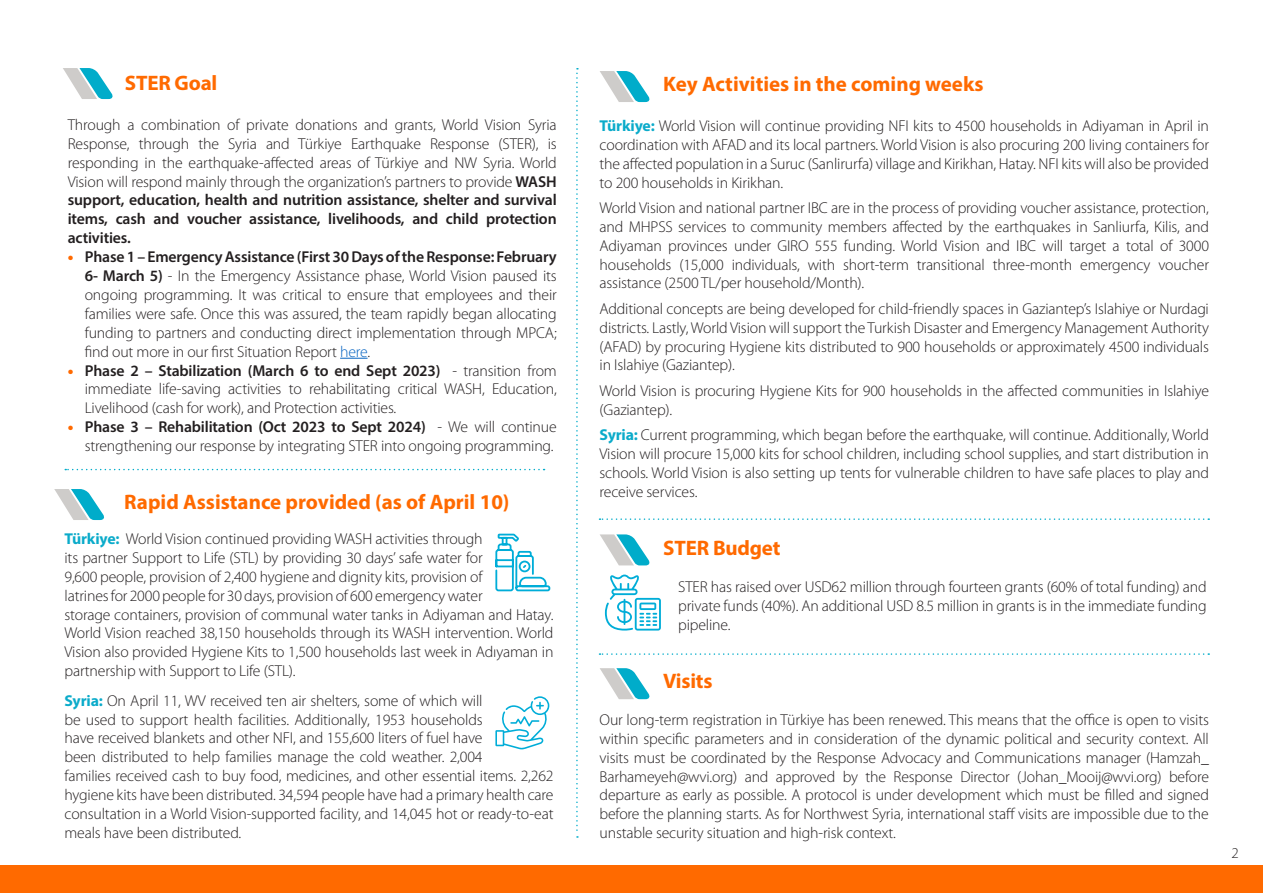
<style>
.page{position:relative;width:1263px;height:893px;background:#fff}
.page>*{position:absolute;margin:0;border:0;box-sizing:border-box;transform-origin:0 0}
.t1{font:700 21px "Myriad Pro";color:#ff6a00}
.t2{font:300 15.75px/18.9px "Myriad Pro";letter-spacing:-.01em;color:#231f20;text-align:justify}
.t3{font:300 15px "Myriad Pro";color:#231f20}
.s1{font-weight:600}
.s2{font-weight:900;color:#ff6a00}
.s3{color:#0563c1}
.s4{font-weight:700;color:#0babca}
</style>
<div class="page">
<div style="left:0;top:866px;width:1263px;height:27px;background:#ff6a00"></div>
<svg style="left:54px;top:489px;width:50px;height:31px"></svg>
<svg style="left:495px;top:533px;width:56px;height:59px"></svg>
<svg style="left:576px;top:68px;width:2px;height:770px"></svg>
<svg style="left:600px;top:71px;width:50px;height:31px"></svg>
<svg style="left:63px;top:68px;width:50px;height:31px"></svg>
<svg style="left:340px;top:358px;width:28px;height:1px"></svg>
<svg style="left:65px;top:469px;width:480px;height:1px"></svg>
<svg style="left:599px;top:518px;width:610px;height:2px"></svg>
<svg style="left:495px;top:696px;width:54px;height:53px"></svg>
<svg style="left:600px;top:534px;width:50px;height:31px"></svg>
<svg style="left:605px;top:575px;width:56px;height:56px"></svg>
<svg style="left:600px;top:668px;width:50px;height:31px"></svg>
<svg style="left:599px;top:653px;width:610px;height:2px"></svg>
<p class="t1" style="left:125px;top:70px;width:94px">STER Goal</p>
<p class="t2" style="left:68px;top:115px;width:490px">Through a combination of private donations and grants, World Vision Syria Response, through the Syria and Türkiye Earthquake Response (STER), is responding in the earthquake-affected areas of Türkiye and NW Syria. World Vision will respond mainly through the organization’s partners to provide <span class="s1">WASH support, education, health and nutrition assistance, shelter and survival items, cash and voucher assistance, livelihoods, and child protection activities.</span></p>
<p class="t2" style="left:85px;top:247px;width:474px;text-indent:-17px"><span class="s2">•</span> <span class="s1">Phase 1 – Emergency Assistance (First 30 Days of the Response: February 6- March 5)</span> - In the Emergency Assistance phase, World Vision paused its ongoing programming. It was critical to ensure that employees and their families were safe. Once this was assured, the team rapidly began allocating funding to partners and conducting direct implementation through MPCA; find out more in our first Situation Report <span class="s3">here</span>.</p>
<p class="t2" style="left:85px;top:361px;width:474px;text-indent:-17px"><span class="s2">•</span> <span class="s1">Phase 2 – Stabilization (March 6 to end Sept 2023)</span> - transition from immediate life-saving activities to rehabilitating critical WASH, Education, Livelihood (cash for work), and Protection activities.</p>
<p class="t2" style="left:68px;top:417px;width:490px;text-align:right"><span class="s2">•</span> <span class="s1">Phase 3 – Rehabilitation (Oct 2023 to Sept 2024)</span> - We will continue strengthening our response by integrating STER into ongoing programming.</p>
<p class="t1" style="left:124px;top:489px;width:387px">Rapid Assistance provided (as of April 10)</p>
<p class="t2" style="left:64px;top:529px;width:490px;text-align:left"><span class="s4">Türkiye:</span> World Vision continued providing WASH activities through<br>its partner Support to Life (STL) by providing 30 days’ safe water for<br>9,600 people, provision of 2,400 hygiene and dignity kits, provision of<br>latrines for 2000 people for 30 days, provision of 600 emergency water<br>storage containers, provision of communal water tanks in Adiyaman and Hatay.<br>World Vision reached 38,150 households through its WASH intervention. World Vision also provided Hygiene Kits to 1,500 households last week in Adıyaman in partnership with Support to Life (STL).</p>
<p class="t2" style="left:64px;top:691px;width:491px;text-align:left"><span class="s4">Syria:</span> On April 11, WV received ten air shelters, some of which will<br>be used to support health facilities. Additionally, 1953 households<br>have received blankets and other NFI, and 155,600 liters of fuel have<br>been distributed to help families manage the cold weather. 2,004<br>families received cash to buy food, medicines, and other essential items. 2,262 hygiene kits have been distributed. 34,594 people have had a primary health care consultation in a World Vision-supported facility, and 14,045 hot or ready-to-eat meals have been distributed.</p>
<p class="t1" style="left:663px;top:71px;width:322px">Key Activities in the coming weeks</p>
<p class="t2" style="left:600px;top:116px;width:611px"><span class="s4">Türkiye:</span> World Vision will continue providing NFI kits to 4500 households in Adiyaman in April in coordination with AFAD and its local partners. World Vision is also procuring 200 living containers for the affected population in a Suruc (Sanlirurfa) village and Kirikhan, Hatay. NFI kits will also be provided to 200 households in Kirikhan.</p>
<p class="t2" style="left:600px;top:198px;width:611px">World Vision and national partner IBC are in the process of providing voucher assistance, protection, and MHPSS services to community members affected by the earthquakes in Sanliurfa, Kilis, and Adiyaman provinces under GIRO 555 funding. World Vision and IBC will target a total of 3000 households (15,000 individuals, with short-term transitional three-month emergency voucher assistance (2500 TL/per household/Month).</p>
<p class="t2" style="left:600px;top:299px;width:611px">Additional concepts are being developed for child-friendly spaces in Gaziantep’s Islahiye or Nurdagi districts. Lastly, World Vision will support the Turkish Disaster and Emergency Management Authority (AFAD) by procuring Hygiene kits distributed to 900 households or approximately 4500 individuals in Islahiye (Gaziantep).</p>
<p class="t2" style="left:600px;top:381px;width:611px">World Vision is procuring Hygiene Kits for 900 households in the affected communities in Islahiye (Gaziantep).</p>
<p class="t2" style="left:600px;top:425px;width:611px"><span class="s4">Syria:</span> Current programming, which began before the earthquake, will continue. Additionally, World Vision will procure 15,000 kits for school children, including school supplies, and start distribution in schools. World Vision is also setting up tents for vulnerable children to have safe places to play and receive services.</p>
<p class="t1" style="left:663px;top:534px;width:119px">STER Budget</p>
<p class="t2" style="left:678px;top:577px;width:530px">STER has raised over USD62 million through fourteen grants (60% of total funding) and private funds (40%). An additional USD 8.5 million in grants is in the immediate funding pipeline.</p>
<p class="t1" style="left:663px;top:668px;width:51px">Visits</p>
<p class="t2" style="left:600px;top:710px;width:611px">Our long-term registration in Türkiye has been renewed. This means that the office is open to visits within specific parameters and in consideration of the dynamic political and security context. All visits must be coordinated by the Response Advocacy and Communications manager (Hamzah_ Barhameyeh@wvi.org) and approved by the Response Director (Johan_Mooij@wvi.org) before departure as early as possible. A protocol is under development which must be filled and signed before the planning starts. As for Northwest Syria, international staff visits are impossible due to the unstable security situation and high-risk context.</p>
<p class="t3" style="left:1231px;top:844px;width:9px">2</p>
</div>
